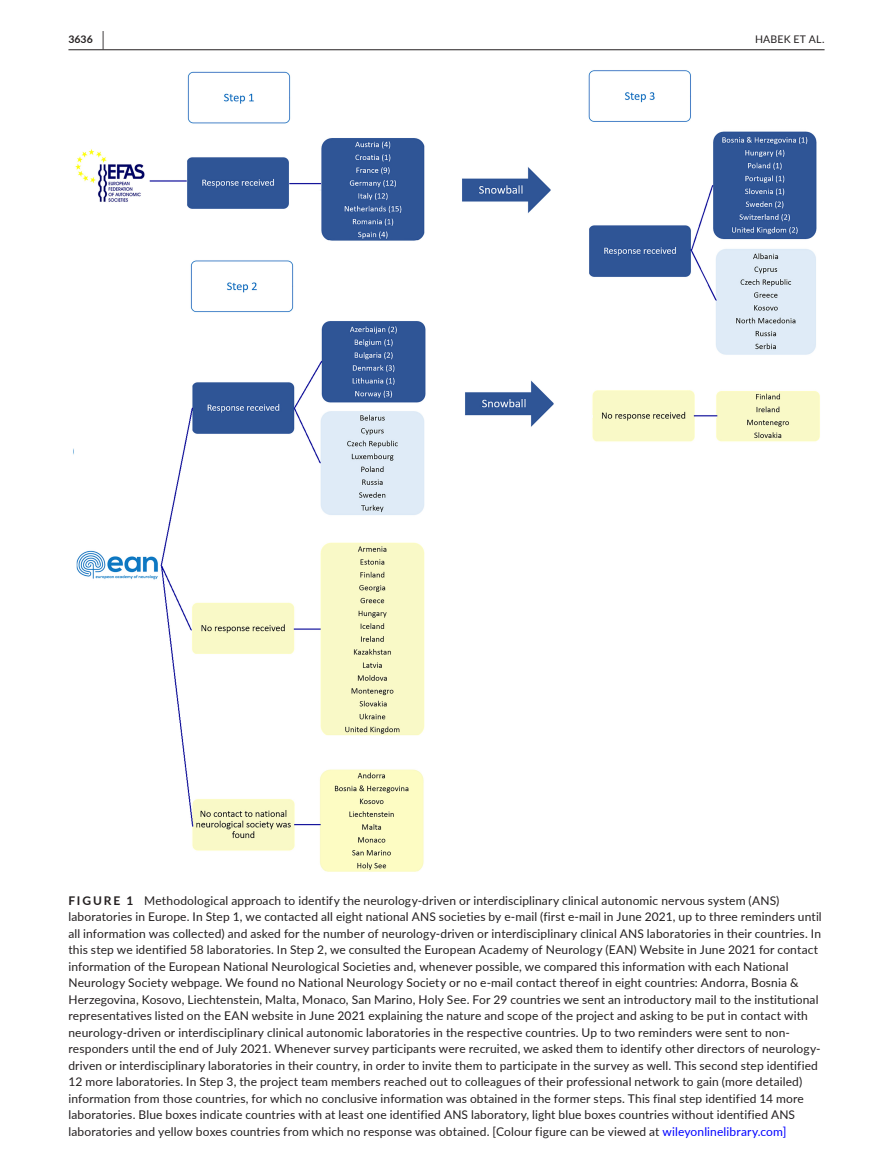
<style>
.page{position:relative;width:893px;height:1174px;background:#fff}
.page>*{position:absolute;margin:0;border:0;box-sizing:border-box;transform-origin:0 0}
.t1{font:12px/16.5px "Lato";letter-spacing:.01em;color:#231f20}
.t2{font:10.5px "Lato";letter-spacing:.025em;color:#231f20}
.t3{font:700 10.5px "Lato";color:#231f20}
.s1{font-size:19.5px}
.s2{font-weight:700}
.s3{color:#00f}
</style>
<div class="page">
<hr style="left:68px;top:49px;width:756px;height:1px;background:#231f20">
<img style="left:73px;top:70px;width:747px;height:802px">
<p class="t3" style="left:68px;top:31px;width:37px">3636 <span class="s1">|</span></p>
<p class="t2" style="left:755px;top:31px;width:71px">HABEK ET AL.</p>
<p class="t1" style="left:68px;top:891px;width:755px"><span class="s2">FIGURE 1</span> Methodological approach to identify the neurology-driven or interdisciplinary clinical autonomic nervous system (ANS) laboratories in Europe. In Step 1, we contacted all eight national ANS societies by e-mail (first e-mail in June 2021, up to three reminders until all information was collected) and asked for the number of neurology-driven or interdisciplinary clinical ANS laboratories in their countries. In this step we identified 58 laboratories. In Step 2, we consulted the European Academy of Neurology (EAN) Website in June 2021 for contact information of the European National Neurological Societies and, whenever possible, we compared this information with each National Neurology Society webpage. We found no National Neurology Society or no e-mail contact thereof in eight countries: Andorra, Bosnia &amp; Herzegovina, Kosovo, Liechtenstein, Malta, Monaco, San Marino, Holy See. For 29 countries we sent an introductory mail to the institutional representatives listed on the EAN website in June 2021 explaining the nature and scope of the project and asking to be put in contact with neurology-driven or interdisciplinary clinical autonomic laboratories in the respective countries. Up to two reminders were sent to non&shy;responders until the end of July 2021. Whenever survey participants were recruited, we asked them to identify other directors of neurology&shy;driven or interdisciplinary laboratories in their country, in order to invite them to participate in the survey as well. This second step identified 12 more laboratories. In Step 3, the project team members reached out to colleagues of their professional network to gain (more detailed) information from those countries, for which no conclusive information was obtained in the former steps. This final step identified 14 more laboratories. Blue boxes indicate countries with at least one identified ANS laboratory, light blue boxes countries without identified ANS laboratories and yellow boxes countries from which no response was obtained. [Colour figure can be viewed at <span class="s3">wileyonlinelibrary.com]</span></p>
</div>
